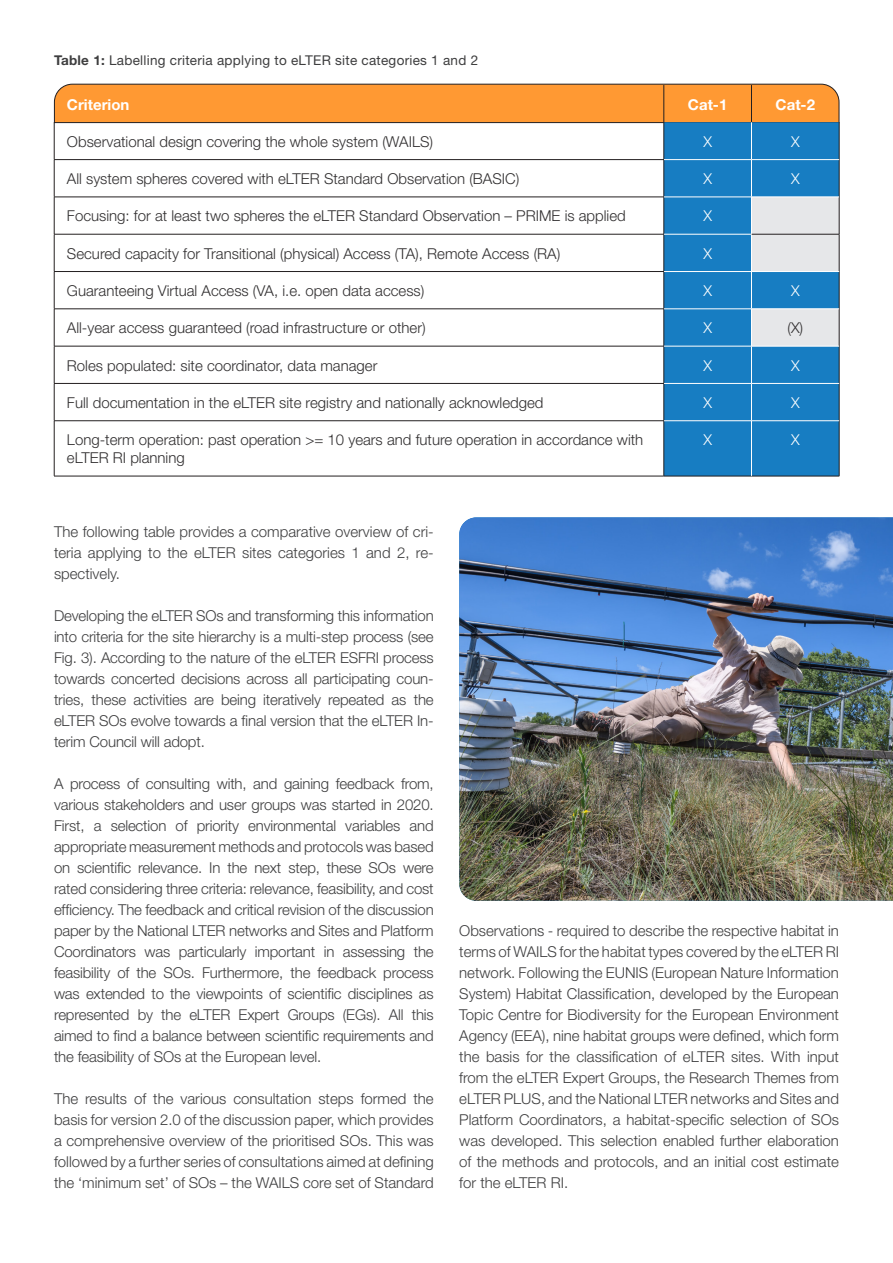
<style>
.page{position:relative;width:893px;height:1263px;background:#fff}
.page>*{position:absolute;margin:0;border:0;box-sizing:border-box;transform-origin:0 0}
.body{font:300 15px/21px "Helvetica Neue";color:#3e3e3f;text-align:justify}
.t1{font:300 15px/18px "Helvetica Neue";color:#312f30}
.t2{font:700 15px "Helvetica Neue";color:#fff}
.t3{font:300 15px "Helvetica Neue";color:#fff}
.t4{font:13.5px "Helvetica Neue";letter-spacing:.02em;color:#3e3e3f}
.s1{font-weight:700}
</style>
<div class="page">
<div style="left:54px;top:84px;width:785px;height:39px;background:#f93"></div>
<div style="left:665px;top:122px;width:174px;height:354px;background:#177dc2"></div>
<svg style="left:752px;top:198px;width:87px;height:148px;background:#b2ccdf"></svg>
<hr style="left:664px;top:85px;width:1px;height:37px;background:#231f20">
<hr style="left:751px;top:85px;width:1px;height:37px;background:#231f20">
<hr style="left:54px;top:122px;width:1px;height:37px;background:#231f20">
<hr style="left:664px;top:122px;width:1px;height:37px;background:#231f20">
<hr style="left:839px;top:122px;width:1px;height:38px;background:#231f20">
<hr style="left:54px;top:159px;width:610px;height:1px;background:#231f20">
<hr style="left:54px;top:160px;width:1px;height:37px;background:#231f20">
<hr style="left:664px;top:160px;width:1px;height:37px;background:#231f20">
<hr style="left:839px;top:160px;width:1px;height:37px;background:#231f20">
<hr style="left:54px;top:197px;width:610px;height:1px;background:#231f20">
<hr style="left:54px;top:197px;width:1px;height:37px;background:#231f20">
<hr style="left:664px;top:197px;width:1px;height:37px;background:#231f20">
<hr style="left:839px;top:197px;width:1px;height:37px;background:#231f20">
<hr style="left:54px;top:234px;width:610px;height:1px;background:#231f20">
<hr style="left:54px;top:234px;width:1px;height:37px;background:#231f20">
<hr style="left:664px;top:234px;width:1px;height:37px;background:#231f20">
<hr style="left:839px;top:234px;width:1px;height:37px;background:#231f20">
<hr style="left:54px;top:271px;width:610px;height:1px;background:#231f20">
<hr style="left:54px;top:272px;width:1px;height:37px;background:#231f20">
<hr style="left:664px;top:272px;width:1px;height:37px;background:#231f20">
<hr style="left:839px;top:271px;width:1px;height:38px;background:#231f20">
<hr style="left:54px;top:309px;width:610px;height:1px;background:#231f20">
<hr style="left:54px;top:309px;width:1px;height:37px;background:#231f20">
<hr style="left:664px;top:309px;width:1px;height:37px;background:#231f20">
<hr style="left:839px;top:309px;width:1px;height:37px;background:#231f20">
<hr style="left:54px;top:346px;width:610px;height:1px;background:#231f20">
<hr style="left:54px;top:346px;width:1px;height:37px;background:#231f20">
<hr style="left:664px;top:346px;width:1px;height:37px;background:#231f20">
<hr style="left:839px;top:346px;width:1px;height:37px;background:#231f20">
<hr style="left:54px;top:383px;width:610px;height:1px;background:#231f20">
<hr style="left:54px;top:384px;width:1px;height:37px;background:#231f20">
<hr style="left:664px;top:384px;width:1px;height:37px;background:#231f20">
<hr style="left:839px;top:383px;width:1px;height:38px;background:#231f20">
<hr style="left:54px;top:420px;width:610px;height:1px;background:#231f20">
<hr style="left:54px;top:421px;width:1px;height:55px;background:#231f20">
<hr style="left:664px;top:421px;width:1px;height:55px;background:#231f20">
<hr style="left:839px;top:421px;width:1px;height:55px;background:#231f20">
<hr style="left:54px;top:476px;width:610px;height:1px;background:#231f20">
<hr style="left:664px;top:476px;width:87px;height:1px;background:#231f20">
<hr style="left:751px;top:476px;width:88px;height:1px;background:#231f20">
<hr style="left:751px;top:122px;width:1px;height:37px;background:#fff">
<hr style="left:664px;top:159px;width:87px;height:1px;background:#fff">
<hr style="left:751px;top:159px;width:88px;height:1px;background:#fff">
<hr style="left:751px;top:160px;width:1px;height:37px;background:#fff">
<hr style="left:664px;top:197px;width:87px;height:1px;background:#fff">
<hr style="left:751px;top:197px;width:88px;height:1px;background:#fff">
<hr style="left:751px;top:197px;width:1px;height:37px;background:#fff">
<hr style="left:664px;top:234px;width:88px;height:1px;background:#fff">
<hr style="left:751px;top:234px;width:1px;height:37px;background:#fff">
<hr style="left:664px;top:271px;width:87px;height:1px;background:#fff">
<hr style="left:751px;top:271px;width:88px;height:1px;background:#fff">
<hr style="left:751px;top:272px;width:1px;height:37px;background:#fff">
<hr style="left:664px;top:309px;width:87px;height:1px;background:#fff">
<hr style="left:751px;top:309px;width:88px;height:1px;background:#fff">
<hr style="left:751px;top:309px;width:1px;height:37px;background:#fff">
<hr style="left:664px;top:346px;width:87px;height:1px;background:#fff">
<hr style="left:751px;top:346px;width:88px;height:1px;background:#fff">
<hr style="left:751px;top:346px;width:1px;height:37px;background:#fff">
<hr style="left:664px;top:383px;width:87px;height:1px;background:#fff">
<hr style="left:751px;top:383px;width:88px;height:1px;background:#fff">
<hr style="left:751px;top:384px;width:1px;height:37px;background:#fff">
<hr style="left:664px;top:420px;width:87px;height:1px;background:#fff">
<hr style="left:751px;top:420px;width:88px;height:1px;background:#fff">
<hr style="left:751px;top:421px;width:1px;height:55px;background:#fff">
<hr style="left:752px;top:234px;width:87px;height:1px;background:#231f20">
<img style="left:459px;top:517px;width:434px;height:384px">
<p class="t4" style="left:54px;top:52px;width:426px"><span class="s1">Table 1:</span> Labelling criteria applying to eLTER site categories 1 and 2</p>
<p class="t2" style="left:67px;top:95px;width:64px">Criterion</p>
<p class="t2" style="left:688px;top:95px;width:41px">Cat-1</p>
<p class="t2" style="left:776px;top:95px;width:41px">Cat-2</p>
<p class="t1" style="left:67px;top:132px;width:368px">Observational design covering the whole system (WAILS)</p>
<p class="t3" style="left:703px;top:132px;width:10px">X</p>
<p class="t3" style="left:791px;top:132px;width:10px">X</p>
<p class="t1" style="left:67px;top:169px;width:454px">All system spheres covered with eLTER Standard Observation (BASIC)</p>
<p class="t3" style="left:703px;top:170px;width:10px">X</p>
<p class="t3" style="left:791px;top:170px;width:10px">X</p>
<p class="t1" style="left:67px;top:207px;width:560px">Focusing: for at least two spheres the eLTER Standard Observation – PRIME is applied</p>
<p class="t3" style="left:703px;top:207px;width:10px">X</p>
<p class="t1" style="left:67px;top:244px;width:495px">Secured capacity for Transitional (physical) Access (TA), Remote Access (RA)</p>
<p class="t3" style="left:703px;top:244px;width:10px">X</p>
<p class="t1" style="left:67px;top:281px;width:359px">Guaranteeing Virtual Access (VA, i.e. open data access)</p>
<p class="t3" style="left:703px;top:282px;width:10px">X</p>
<p class="t3" style="left:791px;top:282px;width:10px">X</p>
<p class="t1" style="left:67px;top:319px;width:360px">All-year access guaranteed (road infrastructure or other)</p>
<p class="t3" style="left:703px;top:319px;width:10px">X</p>
<p class="t1" style="left:787px;top:319px;width:17px">(X)</p>
<p class="t1" style="left:67px;top:356px;width:312px">Roles populated: site coordinator, data manager</p>
<p class="t3" style="left:703px;top:356px;width:10px">X</p>
<p class="t3" style="left:791px;top:356px;width:10px">X</p>
<p class="t1" style="left:67px;top:393px;width:478px">Full documentation in the eLTER site registry and nationally acknowledged</p>
<p class="t3" style="left:703px;top:393px;width:10px">X</p>
<p class="t3" style="left:791px;top:393px;width:10px">X</p>
<p class="t1" style="left:67px;top:431px;width:578px">Long-term operation: past operation &gt;= 10 years and future operation in accordance with eLTER RI planning</p>
<p class="t3" style="left:703px;top:431px;width:10px">X</p>
<p class="t3" style="left:791px;top:431px;width:10px">X</p>
<p class="body" style="left:54px;top:521px;width:381px">The following table provides a comparative overview of cri&shy;teria applying to the eLTER sites categories 1 and 2, re&shy;spectively.</p>
<p class="body" style="left:54px;top:605px;width:381px">Developing the eLTER SOs and transforming this information into criteria for the site hierarchy is a multi-step process (see Fig. 3). According to the nature of the eLTER ESFRI process towards concerted decisions across all participating coun&shy;tries, these activities are being iteratively repeated as the eLTER SOs evolve towards a final version that the eLTER In&shy;terim Council will adopt.</p>
<p class="body" style="left:54px;top:773px;width:381px">A process of consulting with, and gaining feedback from, various stakeholders and user groups was started in 2020.<br>First, a selection of priority environmental variables and appropriate measurement methods and protocols was based on scientific relevance. In the next step, these SOs were rated considering three criteria: relevance, feasibility, and cost efficiency. The feedback and critical revision of the discussion paper by the National LTER networks and Sites and Platform Coordinators was particularly important in assessing the feasibility of the SOs. Furthermore, the feedback process was extended to the viewpoints of scientific disciplines as represented by the eLTER Expert Groups (EGs). All this aimed to find a balance between scientific requirements and the feasibility of SOs at the European level.</p>
<p class="body" style="left:54px;top:1088px;width:381px">The results of the various consultation steps formed the basis for version 2.0 of the discussion paper, which provides a comprehensive overview of the prioritised SOs. This was followed by a further series of consultations aimed at defining the ‘minimum set’ of SOs – the WAILS core set of Standard</p>
<p class="body" style="left:459px;top:920px;width:381px">Observations - required to describe the respective habitat in terms of WAILS for the habitat types covered by the eLTER RI network. Following the EUNIS (European Nature Information System) Habitat Classification, developed by the European Topic Centre for Biodiversity for the European Environment Agency (EEA), nine habitat groups were defined, which form the basis for the classification of eLTER sites. With input from the eLTER Expert Groups, the Research Themes from eLTER PLUS, and the National LTER networks and Sites and Platform Coordinators, a habitat-specific selection of SOs was developed. This selection enabled further elaboration of the methods and protocols, and an initial cost estimate for the eLTER RI.</p>
</div>
